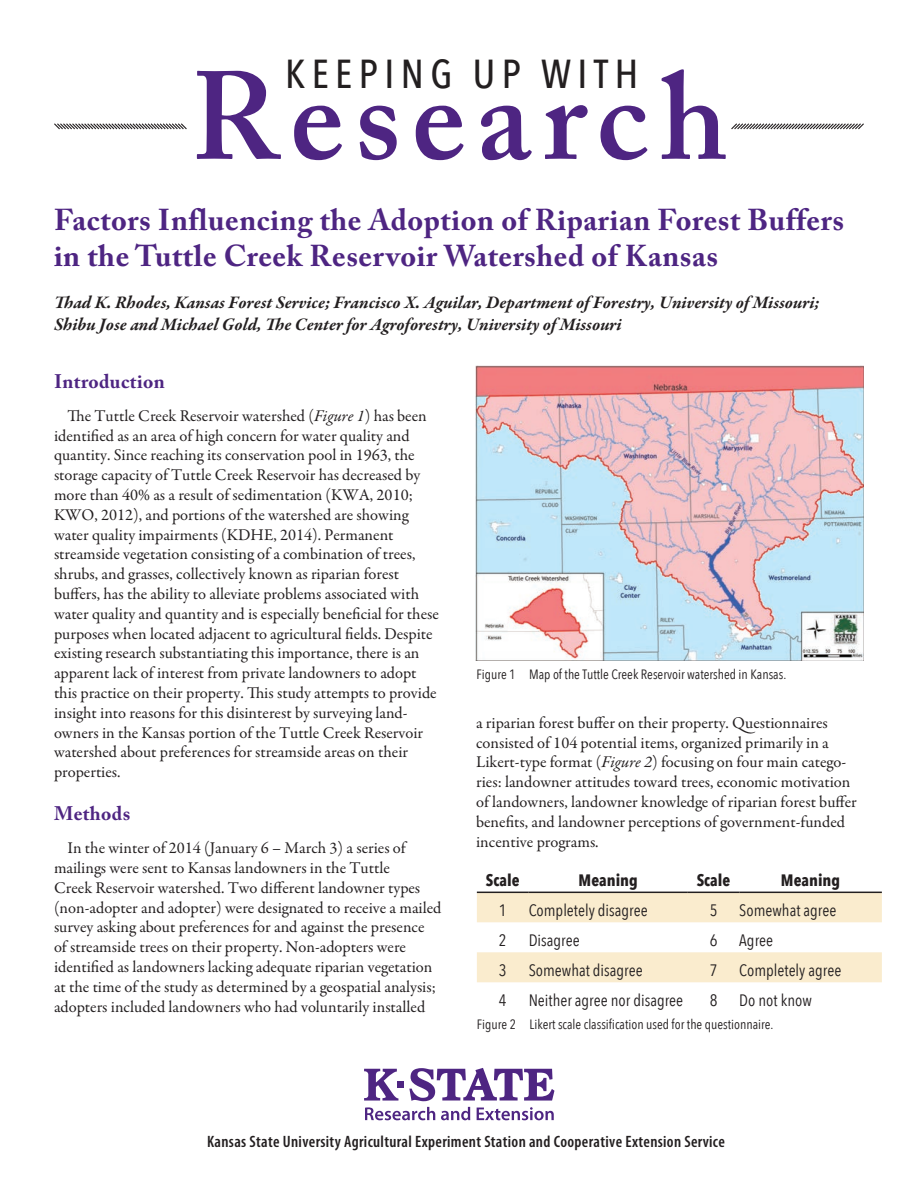
<style>
.page{position:relative;width:918px;height:1188px;background:#fff}
.page>*{position:absolute;margin:0;border:0;box-sizing:border-box;transform-origin:0 0}
.t1{font:600 123.6px "Adobe Caslon Pro";letter-spacing:.09em;color:#4e2582}
.t2{font:500 40.35px "Avenir Next Condensed";letter-spacing:.16em;color:#231f20}
.t3{font:700 30px/36px "Adobe Caslon Pro";letter-spacing:.02em;color:#4e2582}
.Header_1{font:700 19.5px "Adobe Caslon Pro";letter-spacing:.02em;color:#4e2582}
.Author{font:italic 700 18px/21.6px "Garamond Premr Pro";color:#231f20}
.Body_Text{font:16.5px/19.8px "Garamond Premr Pro";color:#231f20}
.Table_Text{font:16.5px "Avenir Next Condensed";color:#231f20}
.Body_Text-2{font:600 condensed 16.5px "Myriad Pro";letter-spacing:.02em;color:#231f20}
.Table_Text-2{font:700 16.5px "Avenir Next Condensed";color:#231f20}
.Captions{font:13.5px "Avenir Next Condensed";color:#231f20}
.s1{font-style:italic}
</style>
<div class="page">
<div style="left:397px;top:1081px;width:7px;height:7px;background:#4e2582"></div>
<svg style="left:364px;top:1069px;width:34px;height:32px"></svg>
<svg style="left:409px;top:1068px;width:145px;height:33px"></svg>
<svg style="left:365px;top:1107px;width:70px;height:13px"></svg>
<svg style="left:441px;top:1107px;width:29px;height:13px"></svg>
<svg style="left:477px;top:1107px;width:77px;height:13px"></svg>
<svg style="left:54px;top:123px;width:133px;height:7px"></svg>
<svg style="left:731px;top:123px;width:133px;height:7px"></svg>
<img style="left:475px;top:366px;width:388px;height:295px">
<svg style="left:477px;top:893px;width:405px;height:89px"></svg>
<hr style="left:477px;top:892px;width:52px;height:1px;background:#231f20">
<hr style="left:529px;top:892px;width:159px;height:1px;background:#231f20">
<hr style="left:688px;top:892px;width:51px;height:1px;background:#231f20">
<hr style="left:739px;top:892px;width:143px;height:1px;background:#231f20">
<p class="t2" style="left:285px;top:50px;width:355px">KEEPING UP WITH</p>
<p class="t1" style="left:191px;top:44px;width:538px">Research</p>
<p class="t3" style="left:54px;top:202px;width:792px">Factors Influencing the Adoption of Riparian Forest Buffers in the Tuttle Creek Reservoir Watershed of Kansas</p>
<p class="Author" style="left:54px;top:293px;width:767px">Thad K. Rhodes, Kansas Forest Service; Francisco X. Aguilar, Department of Forestry, University of Missouri;<br>Shibu Jose and Michael Gold, The Center for Agroforestry, University of Missouri</p>
<p class="Header_1" style="left:54px;top:369px;width:112px">Introduction</p>
<p class="Body_Text" style="left:54px;top:406px;width:386px;text-indent:13px">The Tuttle Creek Reservoir watershed (<span class="s1">Figure 1</span>) has been identified as an area of high concern for water quality and quantity. Since reaching its conservation pool in 1963, the storage capacity of Tuttle Creek Reservoir has decreased by more than 40% as a result of sedimentation (KWA, 2010; KWO, 2012), and portions of the watershed are showing water quality impairments (KDHE, 2014). Permanent streamside vegetation consisting of a combination of trees, shrubs, and grasses, collectively known as riparian forest buffers, has the ability to alleviate problems associated with water quality and quantity and is especially beneficial for these purposes when located adjacent to agricultural fields. Despite existing research substantiating this importance, there is an apparent lack of interest from private landowners to adopt this practice on their property. This study attempts to provide insight into reasons for this disinterest by surveying land&shy;owners in the Kansas portion of the Tuttle Creek Reservoir watershed about preferences for streamside areas on their properties.</p>
<p class="Header_1" style="left:54px;top:802px;width:78px">Methods</p>
<p class="Body_Text" style="left:54px;top:839px;width:389px;text-indent:13px">In the winter of 2014 (January 6 – March 3) a series of mailings were sent to Kansas landowners in the Tuttle<br>Creek Reservoir watershed. Two different landowner types (non-adopter and adopter) were designated to receive a mailed survey asking about preferences for and against the presence<br>of streamside trees on their property. Non-adopters were identified as landowners lacking adequate riparian vegetation at the time of the study as determined by a geospatial analysis; adopters included landowners who had voluntarily installed</p>
<p class="Captions" style="left:476px;top:662px;width:311px">Figure 1 Map of the Tuttle Creek Reservoir watershed in Kansas.</p>
<p class="Body_Text" style="left:476px;top:713px;width:382px">a riparian forest buffer on their property. Questionnaires consisted of 104 potential items, organized primarily in a Likert-type format (<span class="s1">Figure 2</span>) focusing on four main catego&shy;ries: landowner attitudes toward trees, economic motivation of landowners, landowner knowledge of riparian forest buffer benefits, and landowner perceptions of government-funded incentive programs.</p>
<p class="Table_Text-2" style="left:486px;top:870px;width:35px">Scale</p>
<p class="Table_Text-2" style="left:579px;top:870px;width:61px">Meaning</p>
<p class="Table_Text-2" style="left:697px;top:870px;width:35px">Scale</p>
<p class="Table_Text-2" style="left:781px;top:870px;width:61px">Meaning</p>
<p class="Table_Text" style="left:499px;top:896px;width:9px">1</p>
<p class="Table_Text" style="left:529px;top:896px;width:120px">Completely disagree</p>
<p class="Table_Text" style="left:710px;top:896px;width:9px">5</p>
<p class="Table_Text" style="left:739px;top:896px;width:99px">Somewhat agree</p>
<p class="Table_Text" style="left:499px;top:926px;width:9px">2</p>
<p class="Table_Text" style="left:529px;top:926px;width:53px">Disagree</p>
<p class="Table_Text" style="left:710px;top:926px;width:9px">6</p>
<p class="Table_Text" style="left:739px;top:926px;width:35px">Agree</p>
<p class="Table_Text" style="left:499px;top:956px;width:9px">3</p>
<p class="Table_Text" style="left:529px;top:956px;width:115px">Somewhat disagree</p>
<p class="Table_Text" style="left:710px;top:956px;width:9px">7</p>
<p class="Table_Text" style="left:739px;top:956px;width:104px">Completely agree</p>
<p class="Table_Text" style="left:499px;top:986px;width:9px">4</p>
<p class="Table_Text" style="left:529px;top:986px;width:156px">Neither agree nor disagree</p>
<p class="Table_Text" style="left:710px;top:986px;width:9px">8</p>
<p class="Table_Text" style="left:739px;top:986px;width:74px">Do not know</p>
<p class="Captions" style="left:477px;top:1013px;width:298px">Figure 2 Likert scale classification used for the questionnaire.</p>
<p class="Body_Text-2" style="left:207px;top:1133px;width:519px">Kansas State University Agricultural Experiment Station and Cooperative Extension Service</p>
</div>
